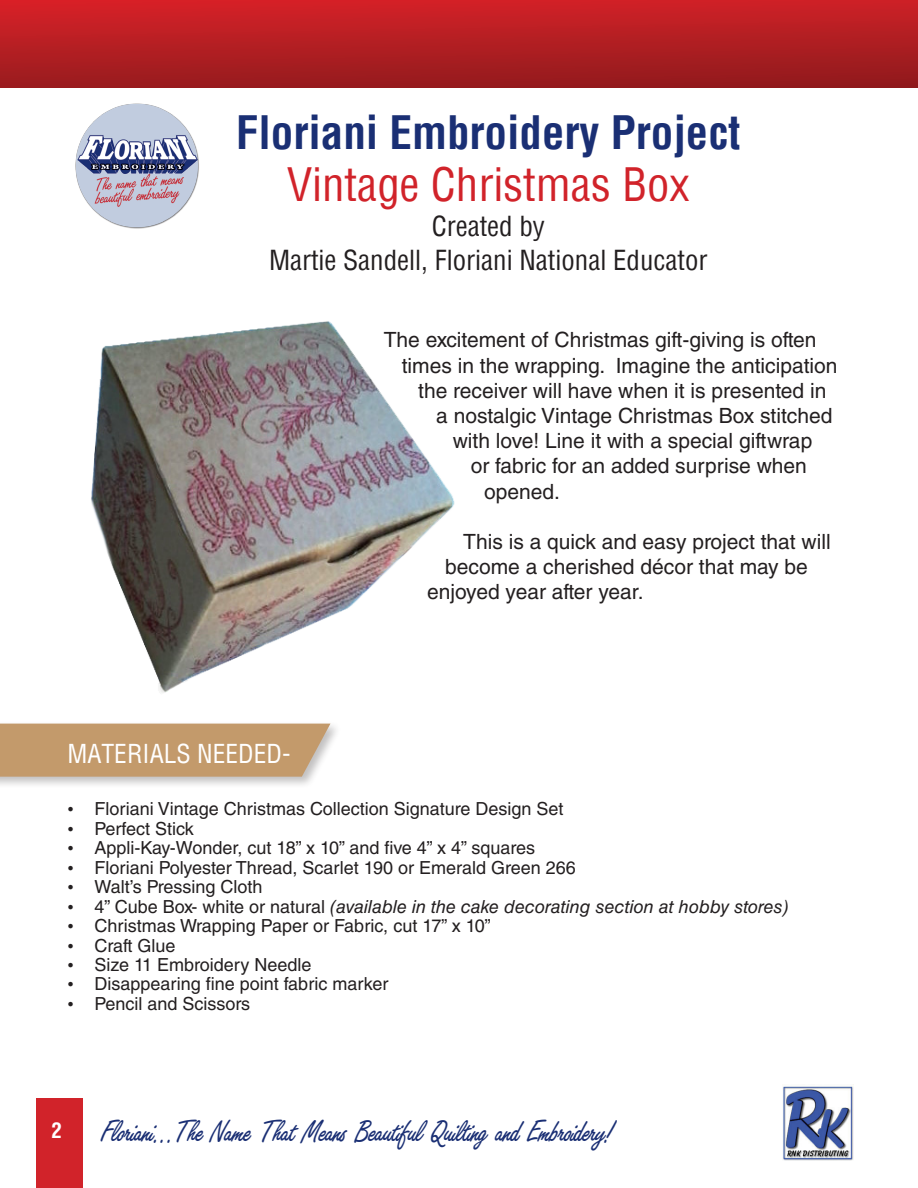
<style>
.page{position:relative;width:918px;height:1188px;background:#fff}
.page>*{position:absolute;margin:0;border:0;box-sizing:border-box;transform-origin:0 0}
.t1{font:700 condensed 45px "Helvetica";color:#1a2f74}
.t2{font:condensed 45px "Helvetica";color:#d1232a}
.t3{font:30.45px "Arabella";color:#1a2f74}
.t4{font:condensed 27px/34.5px "Helvetica";color:#231f20;text-align:center}
.t5{font:condensed 25.5px "Helvetica";color:#fff}
.t6{font:21px "Helvetica LT Std";color:#231f20}
.t7{font:700 condensed 21px "Helvetica";color:#fff}
.t8{font:18px "Helvetica LT Std";color:#231f20}
.t9{font:italic 18px "Helvetica LT Std";color:#231f20}
.s1{font-family:"Times New Roman"}
.s2{font-family:"Times New Roman";font-style:normal}
.s3{font-style:normal}
</style>
<div class="page">
<div style="left:0;top:0;width:918px;height:87px;background:linear-gradient(to bottom,#d32127,#941b1d)"></div>
<img style="left:75px;top:103px;width:124px;height:126px">
<img style="left:91px;top:321px;width:364px;height:372px">
<div style="left:0;top:721px;width:342px;height:68px;background:#231f20;opacity:.28"></div>
<div style="left:0;top:724px;width:330px;height:53px;background:#c39a6b"></div>
<div style="left:36px;top:1098px;width:47px;height:90px;background:#d1232a"></div>
<img style="left:782px;top:1084px;width:72px;height:76px">
<h1 class="t1" style="left:236px;top:102px;width:506px">Floriani Embroidery Project</h1>
<h1 class="t2" style="left:287px;top:155px;width:404px">Vintage Christmas Box</h1>
<p class="t4" style="left:269px;top:208px;width:440px">Created by<br>Martie Sandell, Floriani National Educator</p>
<p class="t6" style="left:384px;top:328px;width:434px">The excitement of Christmas gift-giving is often</p>
<p class="t6" style="left:402px;top:353px;width:437px">times in the wrapping. Imagine the anticipation</p>
<p class="t6" style="left:418px;top:378px;width:410px">the receiver will have when it is presented in</p>
<p class="t6" style="left:436px;top:403px;width:398px">a nostalgic Vintage Christmas Box stitched</p>
<p class="t6" style="left:453px;top:429px;width:361px">with love! Line it with a special giftwrap</p>
<p class="t6" style="left:471px;top:454px;width:338px">or fabric for an added surprise when</p>
<p class="t6" style="left:484px;top:479px;width:77px">opened.</p>
<p class="t6" style="left:463px;top:529px;width:369px">This is a quick and easy project that will</p>
<p class="t6" style="left:445px;top:555px;width:364px">become a cherished décor that may be</p>
<p class="t6" style="left:427px;top:580px;width:218px">enjoyed year after year.</p>
<p class="t5" style="left:68px;top:737px;width:225px">MATERIALS NEEDED-</p>
<p class="t8" style="left:68px;top:798px;width:497px"><span class="s1">•</span> Floriani Vintage Christmas Collection Signature Design Set</p>
<p class="t8" style="left:68px;top:818px;width:128px"><span class="s1">•</span> Perfect Stick</p>
<p class="t8" style="left:68px;top:837px;width:469px"><span class="s1">•</span> Appli-Kay-Wonder, cut 18” x 10” and five 4” x 4” squares</p>
<p class="t8" style="left:68px;top:857px;width:510px"><span class="s1">•</span> Floriani Polyester Thread, Scarlet 190 or Emerald Green 266</p>
<p class="t8" style="left:68px;top:876px;width:197px"><span class="s1">•</span> Walt’s Pressing Cloth</p>
<p class="t9" style="left:68px;top:896px;width:723px"><span class="s2">•</span> <span class="s3">4” Cube Box- white or natural</span> (available in the cake decorating section at hobby stores)</p>
<p class="t8" style="left:68px;top:915px;width:425px"><span class="s1">•</span> Christmas Wrapping Paper or Fabric, cut 17” x 10”</p>
<p class="t8" style="left:68px;top:935px;width:110px"><span class="s1">•</span> Craft Glue</p>
<p class="t8" style="left:68px;top:954px;width:245px"><span class="s1">•</span> Size 11 Embroidery Needle</p>
<p class="t8" style="left:68px;top:974px;width:323px"><span class="s1">•</span> Disappearing fine point fabric marker</p>
<p class="t8" style="left:68px;top:993px;width:184px"><span class="s1">•</span> Pencil and Scissors</p>
<p class="t7" style="left:51px;top:1117px;width:12px">2</p>
<h2 class="t3" style="left:102px;top:1111px;width:514px">Floriani...The Name That Means Beautiful Quilting and Embroidery!</h2>
</div>
